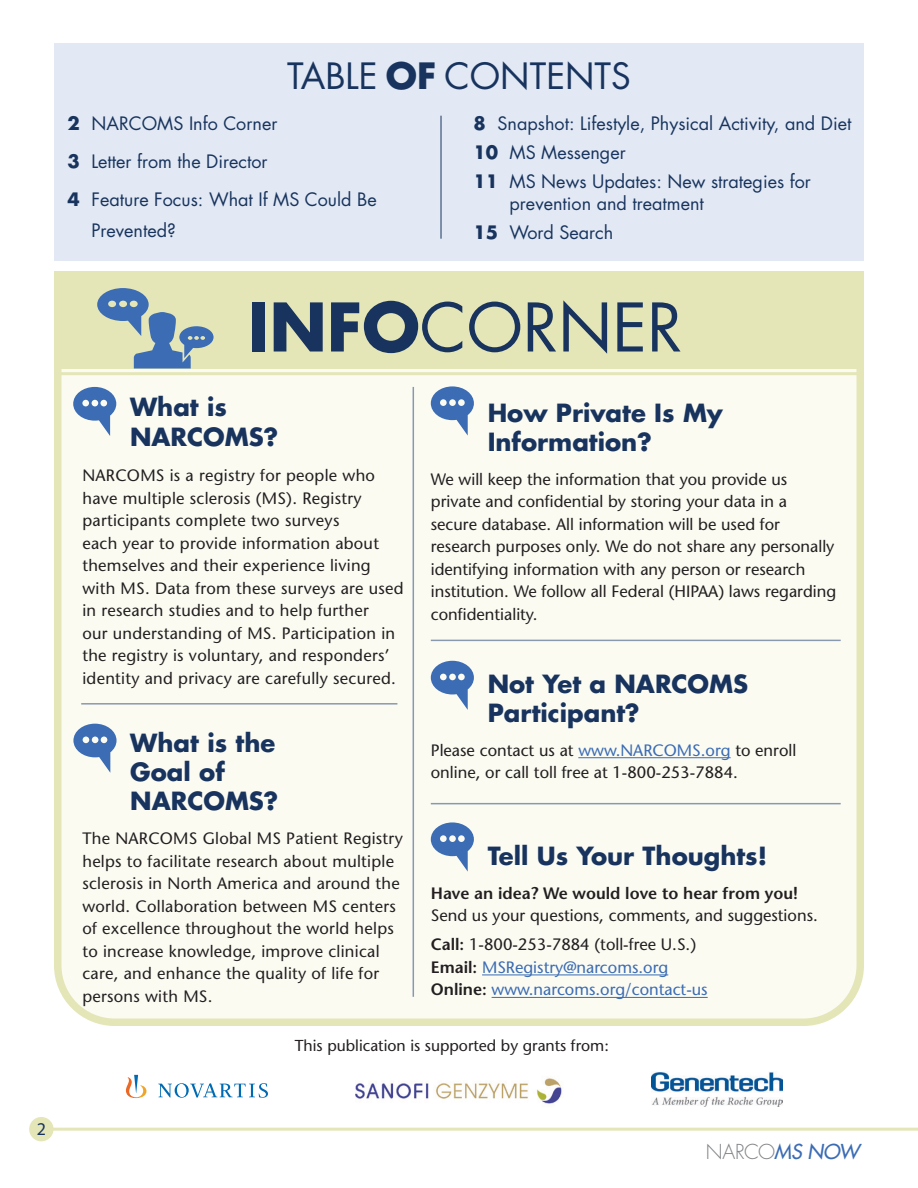
<style>
.page{position:relative;width:918px;height:1188px;background:#fff}
.page>*{position:absolute;margin:0;border:0;box-sizing:border-box;transform-origin:0 0}
.t1{font:65.1px "Futura";color:#18345e}
.t2{font:35.25px "Futura";color:#18345e}
.t3{font:700 24.3px/29.2px "Futura";color:#18345e}
.t4{font:300 20.1px "Futura";letter-spacing:-.025em;color:#808285}
.t5{font:18px/31px "Futura";color:#18345e}
.t6{font:18px "Myriad Pro";color:#18345e}
.Text{font:16.5px/22.5px "Stone Sans";letter-spacing:.015em;color:#231f20}
.Text-2{font:16.5px "Stone Sans";color:#3b6cb4}
.Text-3{font:15.9px "Stone Sans";color:#231f20}
.s1{font-weight:700}
.s2{color:#3b6cb4}
.s3{font-weight:600}
.s4{font-weight:600;color:#231f20}
.s5{font-weight:400;font-style:italic;color:#3b6cb4}
</style>
<div class="page">
<div style="left:54px;top:43px;width:810px;height:217px;background:#e2e9f4"></div>
<hr style="left:441px;top:116px;width:1px;height:123px;background:#18345e">
<div style="left:54px;top:369px;width:810px;height:657px;background:#fbfbf2"></div>
<div style="left:54px;top:271px;width:810px;height:98px;background:#e4e6b8"></div>
<svg style="left:97px;top:288px;width:117px;height:81px"></svg>
<hr style="left:482px;top:975px;width:186px;height:1px;background:#3b6cb4">
<hr style="left:492px;top:997px;width:216px;height:1px;background:#3b6cb4">
<svg style="left:431px;top:386px;width:43px;height:50px"></svg>
<svg style="left:73px;top:387px;width:43px;height:49px"></svg>
<hr style="left:578px;top:757px;width:153px;height:1px;background:#3b6cb4">
<svg style="left:431px;top:661px;width:43px;height:49px"></svg>
<svg style="left:73px;top:724px;width:44px;height:49px"></svg>
<hr style="left:54px;top:372px;width:807px;height:3px;background:#e4e6b8">
<hr style="left:413px;top:387px;width:1px;height:610px;background:#8899af">
<hr style="left:431px;top:803px;width:410px;height:1px;background:#8899af">
<hr style="left:431px;top:640px;width:410px;height:1px;background:#8899af">
<hr style="left:81px;top:703px;width:316px;height:2px;background:#8899af">
<svg style="left:431px;top:822px;width:43px;height:50px"></svg>
<img style="left:355px;top:1078px;width:207px;height:26px">
<img style="left:652px;top:1072px;width:131px;height:34px">
<svg style="left:126px;top:1075px;width:142px;height:23px"></svg>
<hr style="left:41px;top:1128px;width:877px;height:3px;background:#e4e6b8">
<div style="left:29px;top:1117px;width:25px;height:24px;background:#e4e6b8;border-radius:50%"></div>
<p class="t2" style="left:287px;top:52px;width:345px">TABLE <span class="s1">OF</span> CONTENTS</p>
<p class="t5" style="left:67px;top:108px;width:211px"><span class="s1">2</span> NARCOMS Info Corner</p>
<p class="t5" style="left:67px;top:146px;width:202px"><span class="s1">3</span> Letter from the Director</p>
<p class="t5" style="left:91px;top:183px;width:287px;text-indent:-24px"><span class="s1">4</span> Feature Focus: What If MS Could Be<br>Prevented?</p>
<p class="t5" style="left:474px;top:108px;width:379px"><span class="s1">8</span> Snapshot: Lifestyle, Physical Activity, and Diet</p>
<p class="t5" style="left:474px;top:137px;width:154px"><span class="s1">10</span> MS Messenger</p>
<p class="t5" style="left:510px;top:170px;width:303px;line-height:22px;text-indent:-36px"><span class="s1">11</span> MS News Updates: New strategies for prevention and treatment</p>
<p class="t5" style="left:474px;top:216px;width:141px"><span class="s1">15</span> Word Search</p>
<p class="t1" style="left:248px;top:283px;width:436px"><span class="s1">INFO</span>CORNER</p>
<p class="t3" style="left:130px;top:392px;width:150px">What is<br>NARCOMS?</p>
<p class="Text" style="left:82px;top:464px;width:323px">NARCOMS is a registry for people who have multiple sclerosis (MS). Registry participants complete two surveys<br>each year to provide information about themselves and their experience living with MS. Data from these surveys are used in research studies and to help further<br>our understanding of MS. Participation in the registry is voluntary, and responders’ identity and privacy are carefully secured.</p>
<p class="t3" style="left:130px;top:727px;width:150px">What is the<br>Goal of<br>NARCOMS?</p>
<p class="Text" style="left:82px;top:827px;width:322px">The NARCOMS Global MS Patient Registry helps to facilitate research about multiple sclerosis in North America and around the world. Collaboration between MS centers of excellence throughout the world helps to increase knowledge, improve clinical care, and enhance the quality of life for persons with MS.</p>
<p class="t3" style="left:488px;top:398px;width:237px">How Private Is My<br>Information?</p>
<p class="Text" style="left:431px;top:468px;width:407px">We will keep the information that you provide us private and confidential by storing your data in a secure database. All information will be used for research purposes only. We do not share any personally identifying information with any person or research institution. We follow all Federal (HIPAA) laws regarding confidentiality.</p>
<p class="t3" style="left:488px;top:669px;width:262px">Not Yet a NARCOMS<br>Participant?</p>
<p class="Text" style="left:431px;top:739px;width:367px">Please contact us at <span class="s2">www.NARCOMS.org</span> to enroll online, or call toll free at 1-800-253-7884.</p>
<p class="t3" style="left:488px;top:841px;width:281px">Tell Us Your Thoughts!</p>
<p class="Text" style="left:431px;top:881px;width:389px"><span class="s3">Have an idea? We would love to hear from you!<br></span>Send us your questions, comments, and suggestions.</p>
<p class="Text" style="left:431px;top:933px;width:267px"><span class="s3">Call:</span> 1-800-253-7884 (toll-free U.S.)</p>
<p class="Text-2" style="left:431px;top:957px;width:239px"><span class="s4">Email:</span> MSRegistry@narcoms.org</p>
<p class="Text-2" style="left:431px;top:979px;width:278px"><span class="s4">Online:</span> www.narcoms.org/contact-us</p>
<p class="Text-3" style="left:295px;top:1036px;width:316px">This publication is supported by grants from:</p>
<p class="t6" style="left:37px;top:1117px;width:11px">2</p>
<p class="t4" style="left:706px;top:1139px;width:155px">NARCO<span class="s5">MS NOW</span></p>
</div>
